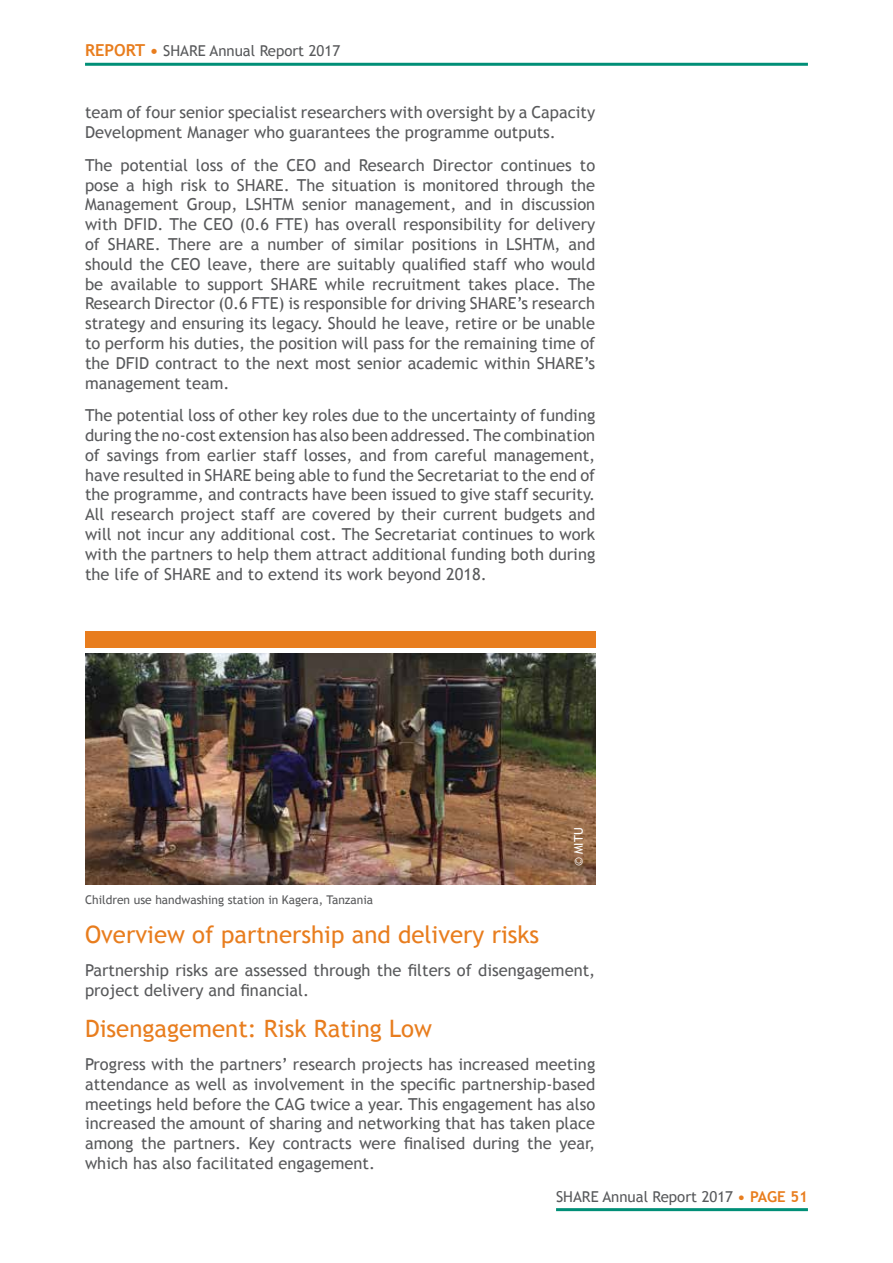
<style>
.page{position:relative;width:893px;height:1263px;background:#fff}
.page>*{position:absolute;margin:0;border:0;box-sizing:border-box;transform-origin:0 0}
.t1{font:24px "Trebuchet MS";color:#e87d1e}
.t2{font:16.5px/19.8px "Trebuchet MS";color:#58595b;text-align:justify}
.t3{font:15px "Trebuchet MS";color:#58595b}
.t4{font:12px "Trebuchet MS";color:#58595b}
.t5{font:12px "Trebuchet MS";color:#fff}
.s1{font-weight:700;font-size:16.5px;color:#e87d1e}
.s2{font-weight:700;color:#e87d1e}
</style>
<div class="page">
<hr style="left:85px;top:63px;width:723px;height:3px;background:#008f77">
<hr style="left:556px;top:1208px;width:252px;height:3px;background:#008f77">
<img style="left:85px;top:653px;width:510px;height:231px">
<div style="left:85px;top:631px;width:510px;height:17px;background:#e87d1e"></div>
<p class="t3" style="left:85px;top:42px;width:257px"><span class="s1">REPORT •</span> SHARE Annual Report 2017</p>
<p class="t2" style="left:85px;top:103px;width:512px">team of four senior specialist researchers with oversight by a Capacity<br>Development Manager who guarantees the programme outputs.</p>
<p class="t2" style="left:85px;top:155px;width:512px">The potential loss of the CEO and Research Director continues to pose a high risk to SHARE. The situation is monitored through the Management Group, LSHTM senior management, and in discussion with DFID. The CEO (0.6 FTE) has overall responsibility for delivery of SHARE. There are a number of similar positions in LSHTM, and should the CEO leave, there are suitably qualified staff who would be available to support SHARE while recruitment takes place. The Research Director (0.6 FTE) is responsible for driving SHARE’s research strategy and ensuring its legacy. Should he leave, retire or be unable to perform his duties, the position will pass for the remaining time of the DFID contract to the next most senior academic within SHARE’s management team.</p>
<p class="t2" style="left:85px;top:406px;width:512px">The potential loss of other key roles due to the uncertainty of funding during the no-cost extension has also been addressed. The combination of savings from earlier staff losses, and from careful management, have resulted in SHARE being able to fund the Secretariat to the end of the programme, and contracts have been issued to give staff security.<br>All research project staff are covered by their current budgets and will not incur any additional cost. The Secretariat continues to work with the partners to help them attract additional funding both during the life of SHARE and to extend its work beyond 2018.</p>
<p class="t4" style="left:85px;top:893px;width:290px">Children use handwashing station in Kagera, Tanzania</p>
<p class="t5" style="left:572px;top:866px;width:40px;rotate:-90deg">© MITU</p>
<h1 class="t1" style="left:85px;top:921px;width:456px">Overview of partnership and delivery risks</h1>
<p class="t2" style="left:85px;top:960px;width:512px">Partnership risks are assessed through the filters of disengagement, project delivery and financial.</p>
<h1 class="t1" style="left:85px;top:1015px;width:348px">Disengagement: Risk Rating Low</h1>
<p class="t2" style="left:85px;top:1054px;width:512px">Progress with the partners’ research projects has increased meeting attendance as well as involvement in the specific partnership-based meetings held before the CAG twice a year. This engagement has also increased the amount of sharing and networking that has taken place among the partners. Key contracts were finalised during the year, which has also facilitated engagement.</p>
<p class="t3" style="left:556px;top:1187px;width:253px">SHARE Annual Report 2017 <span class="s2">• PAGE 51</span></p>
</div>
